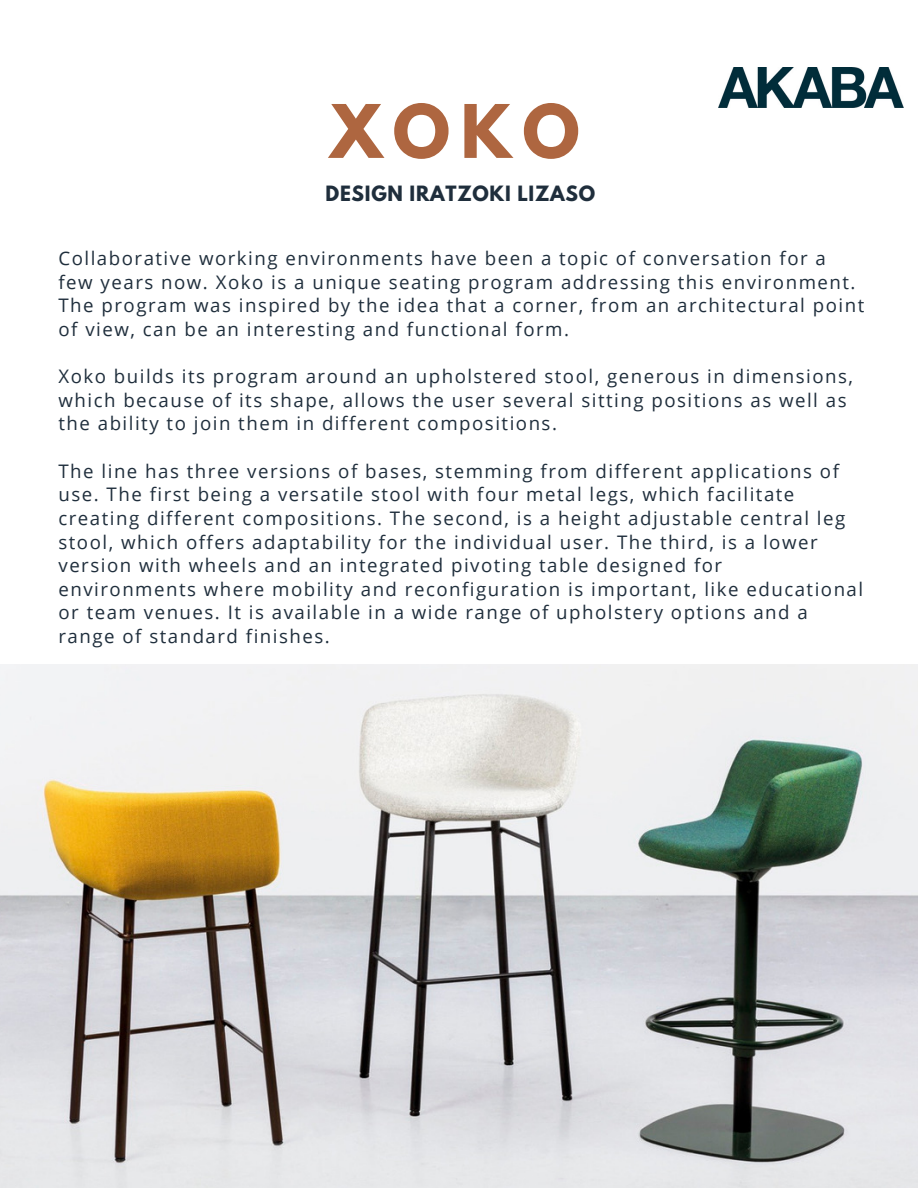
<style>
.page{position:relative;width:918px;height:1188px;background:#fff}
.page>*{position:absolute;margin:0;border:0;box-sizing:border-box;transform-origin:0 0}
.t1{font:700 65.4px "League Spartan";color:#ae6640}
.t2{font:18.75px/23.7px "Open Sans";letter-spacing:.08em;color:#1f2e3c}
.t3{font:700 18.75px "League Spartan";letter-spacing:.04em;color:#1f2e3c}
</style>
<div class="page">
<img style="left:719px;top:68px;width:184px;height:40px">
<img style="left:0;top:665px;width:918px;height:523px">
<h1 class="t1" style="left:330px;top:99px;width:251px">XOKO</h1>
<p class="t3" style="left:325px;top:184px;width:271px">DESIGN IRATZOKI LIZASO</p>
<p class="t2" style="left:58px;top:246px;width:807px">Collaborative working environments have been a topic of conversation for a few years now. Xoko is a unique seating program addressing this environment.<br>The program was inspired by the idea that a corner, from an architectural point of view, can be an interesting and functional form.</p>
<p class="t2" style="left:58px;top:364px;width:796px">Xoko builds its program around an upholstered stool, generous in dimensions, which because of its shape, allows the user several sitting positions as well as the ability to join them in different compositions.</p>
<p class="t2" style="left:58px;top:459px;width:806px">The line has three versions of bases, stemming from different applications of use. The first being a versatile stool with four metal legs, which facilitate creating different compositions. The second, is a height adjustable central leg stool, which offers adaptability for the individual user. The third, is a lower version with wheels and an integrated pivoting table designed for environments where mobility and reconfiguration is important, like educational or team venues. It is available in a wide range of upholstery options and a range of standard finishes.</p>
</div>
